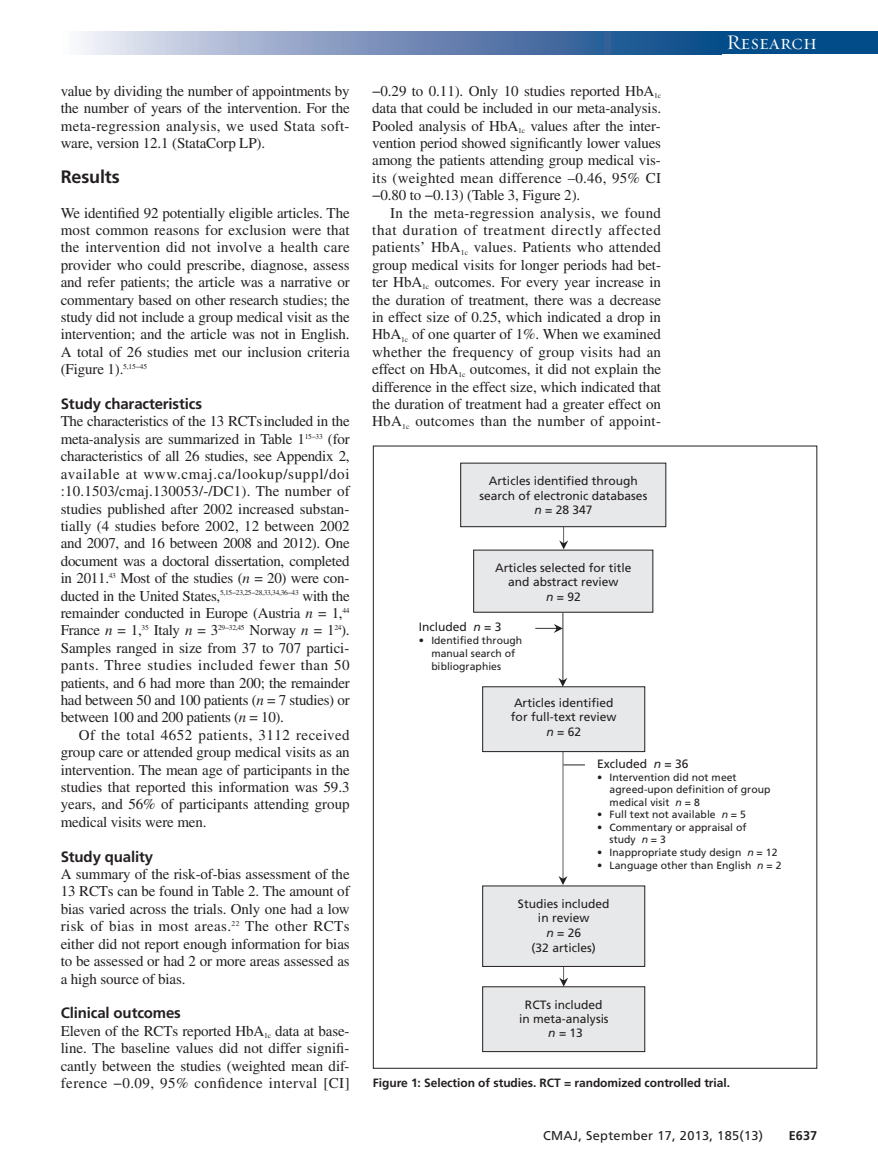
<style>
.page{position:relative;width:878px;height:1175px;background:#fff}
.page>*{position:absolute;margin:0;border:0;box-sizing:border-box;transform-origin:0 0}
.t1{font:21px "Requiem Display HTF Small Caps";letter-spacing:.005em;color:#fff}
.t2{font:700 18px "Frutiger LT Std";letter-spacing:-.01em;color:#231f20}
.t3{font:15px/17.4px "Times LT Std";letter-spacing:-.005em;color:#231f20;text-align:justify}
.t4{font:700 15px "Frutiger LT Std";letter-spacing:-.01em;color:#231f20}
.t5{font:12.75px "Frutiger LT Std";letter-spacing:.025em;color:#231f20}
.t6{font:700 12.75px "Frutiger LT Std";color:#231f20}
.t7{font:12px/14.2px "Frutiger";color:#231f20;text-align:center}
.t8{font:700 12px "Frutiger LT Std";letter-spacing:-.005em;color:#231f20}
.t9{font:10.5px/12.5px "Frutiger";color:#231f20}
.s1{font-style:italic}
</style>
<div class="page">
<div style="left:715px;top:32px;width:163px;height:22px;background:#014c89"></div>
<svg style="left:81px;top:32px;width:634px;height:22px"></svg>
<svg style="left:559px;top:527px;width:9px;height:22px"></svg>
<svg style="left:558px;top:752px;width:9px;height:133px"></svg>
<svg style="left:559px;top:966px;width:9px;height:20px"></svg>
<hr style="left:563px;top:764px;width:144px;height:1px;background:#231f20">
<div style="left:460px;top:463px;width:205px;height:63px;background:#e7e8e9"></div>
<div style="left:460px;top:463px;width:206px;height:64px;border:1px solid #231f20"></div>
<svg style="left:535px;top:612px;width:32px;height:74px"></svg>
<div style="left:473px;top:550px;width:180px;height:62px;background:#e7e8e9"></div>
<div style="left:585px;top:745px;width:210px;height:143px;background:#fff"></div>
<div style="left:482px;top:886px;width:162px;height:80px;background:#e7e8e9"></div>
<div style="left:482px;top:885px;width:163px;height:81px;border:1px solid #231f20"></div>
<div style="left:482px;top:986px;width:162px;height:65px;background:#e7e8e9"></div>
<div style="left:482px;top:986px;width:163px;height:66px;border:1px solid #231f20"></div>
<div style="left:482px;top:686px;width:162px;height:65px;background:#e7e8e9"></div>
<div style="left:482px;top:686px;width:163px;height:66px;border:1px solid #231f20"></div>
<p class="t3" style="left:61px;top:84px;width:290px">value by dividing the number of appointments by the number of years of the intervention. For the meta-regression analysis, we used Stata soft&shy;ware, version 12.1 (StataCorp LP).</p>
<p class="t2" style="left:61px;top:169px;width:60px">Results</p>
<p class="t3" style="left:61px;top:205px;width:290px">We identified 92 potentially eligible articles. The most common reasons for exclusion were that the intervention did not involve a health care provider who could prescribe, diagnose, assess and refer patients; the article was a narrative or commentary based on other research studies; the study did not include a group medical visit as the intervention; and the article was not in English.<br>A total of 26 studies met our inclusion criteria (Figure 1).<sup>5,15−45</sup></p>
<p class="t4" style="left:61px;top:398px;width:143px">Study characteristics</p>
<p class="t3" style="left:61px;top:414px;width:290px">The characteristics of the 13 RCTsincluded in the meta-analysis are summarized in Table 1<sup>15−33</sup> (for characteristics of all 26 studies, see Appendix 2, available at www.cmaj.ca/lookup/suppl/doi :10.1503/cmaj.130053/-/DC1). The number of studies published after 2002 increased substan&shy;tially (4 studies before 2002, 12 between 2002 and 2007, and 16 between 2008 and 2012). One document was a doctoral dissertation, completed in 2011.<sup>43</sup> Most of the studies (<span class="s1">n</span> = 20) were con&shy;ducted in the United States,<sup>5,15−23,25−28,33,34,36−43</sup> with the remainder conducted in Europe (Austria <span class="s1">n</span> = 1,<sup>44<br></sup>France <span class="s1">n</span> = 1,<sup>35</sup> Italy <span class="s1">n</span> = 3<sup>29−32,45</sup> Norway <span class="s1">n</span> = 1<sup>24</sup>).<br>Samples ranged in size from 37 to 707 partici&shy;pants. Three studies included fewer than 50 patients, and 6 had more than 200; the remainder had between 50 and 100 patients (<span class="s1">n</span> = 7 studies) or between 100 and 200 patients (<span class="s1">n</span> = 10).</p>
<p class="t3" style="left:61px;top:727px;width:290px;text-indent:18px">Of the total 4652 patients, 3112 received group care or attended group medical visits as an intervention. The mean age of participants in the studies that reported this information was 59.3 years, and 56% of participants attending group medical visits were men.</p>
<p class="t4" style="left:61px;top:850px;width:94px">Study quality</p>
<p class="t3" style="left:61px;top:867px;width:290px">A summary of the risk-of-bias assessment of the 13 RCTs can be found in Table 2. The amount of bias varied across the trials. Only one had a low risk of bias in most areas.<sup>22</sup> The other RCTs either did not report enough information for bias to be assessed or had 2 or more areas assessed as a high source of bias.</p>
<p class="t4" style="left:61px;top:1007px;width:122px">Clinical outcomes</p>
<p class="t3" style="left:61px;top:1023px;width:290px">Eleven of the RCTs reported HbA<sub>1c</sub> data at base&shy;line. The baseline values did not differ signifi&shy;cantly between the studies (weighted mean dif&shy;ference −0.09, 95% confidence interval [CI]</p>
<p class="t3" style="left:372px;top:84px;width:290px">−0.29 to 0.11). Only 10 studies reported HbA<sub>1c </sub>data that could be included in our meta-analysis.<br>Pooled analysis of HbA<sub>1c</sub> values after the inter&shy;vention period showed significantly lower values among the patients attending group medical vis&shy;its (weighted mean difference –0.46, 95% CI −0.80 to −0.13) (Table 3, Figure 2).</p>
<p class="t3" style="left:372px;top:205px;width:290px;text-indent:18px">In the meta-regression analysis, we found that duration of treatment directly affected patients’ HbA<sub>1c</sub> values. Patients who attended group medical visits for longer periods had bet&shy;ter HbA<sub>1c</sub> outcomes. For every year increase in the duration of treatment, there was a decrease in effect size of 0.25, which indicated a drop in HbA<sub>1c</sub> of one quarter of 1%. When we examined whether the frequency of group visits had an effect on HbA<sub>1c</sub> outcomes, it did not explain the difference in the effect size, which indicated that the duration of treatment had a greater effect on HbA<sub>1c</sub> outcomes than the number of appoint-</p>
<p class="t7" style="left:479px;top:475px;width:169px">Articles identified through search of electronic databases <span class="s1">n</span> = 28 347</p>
<p class="t7" style="left:495px;top:562px;width:138px">Articles selected for title and abstract review<br><span class="s1">n</span> = 92</p>
<p class="t7" style="left:418px;top:620px;width:84px">Included <span class="s1">n</span> = 3</p>
<p class="t9" style="left:418px;top:635px;width:105px;text-align:center">• Identified through manual search of</p>
<p class="t9" style="left:431px;top:661px;width:71px">bibliographies</p>
<p class="t7" style="left:511px;top:696px;width:107px">Articles identified for full-text review <span class="s1">n</span> = 62</p>
<h1 class="t1" style="left:726px;top:30px;width:92px">Research</h1>
<p class="t7" style="left:597px;top:757px;width:93px">Excluded <span class="s1">n</span> = 36</p>
<p class="t9" style="left:609px;top:772px;width:162px;text-indent:-13px">• Intervention did not meet agreed-upon definition of group medical visit <span class="s1">n</span> = 8</p>
<p class="t9" style="left:597px;top:809px;width:150px">• Full text not available <span class="s1">n</span> = 5</p>
<p class="t9" style="left:609px;top:821px;width:138px;text-indent:-13px">• Commentary or appraisal of study <span class="s1">n</span> = 3</p>
<p class="t9" style="left:597px;top:846px;width:182px">• Inappropriate study design <span class="s1">n</span> = 12</p>
<p class="t9" style="left:597px;top:860px;width:186px">• Language other than English <span class="s1">n</span> = 2</p>
<p class="t7" style="left:518px;top:897px;width:93px">Studies included in review<br><span class="s1">n</span> = 26<br>(32 articles)</p>
<p class="t7" style="left:519px;top:998px;width:91px">RCTs included in meta-analysis <span class="s1">n</span>=13</p>
<p class="t8" style="left:373px;top:1078px;width:358px">Figure 1: Selection of studies. RCT = randomized controlled trial.</p>
<p class="t5" style="left:543px;top:1130px;width:221px">CMAJ, September 17, 2013, 185(13)</p>
<p class="t6" style="left:788px;top:1130px;width:30px">E637</p>
</div>
